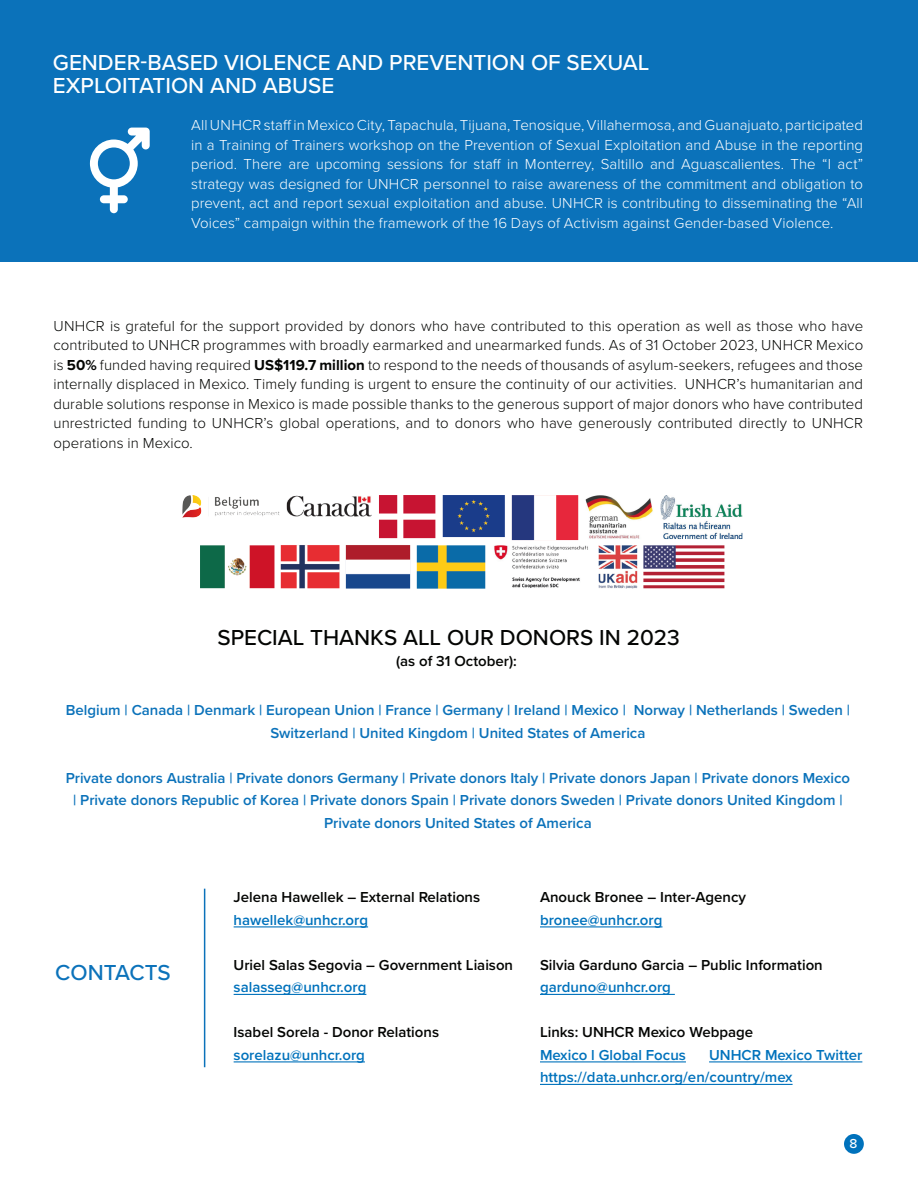
<style>
.page{position:relative;width:918px;height:1188px;background:#fff}
.page>*{position:absolute;margin:0;border:0;box-sizing:border-box;transform-origin:0 0}
.t1{font:500 22.5px/22.5px "Proxima Nova";color:#fff}
.titulos{font:500 22.5px "Proxima Nova";color:#040503}
.titulos-2{font:500 22.5px "Proxima Nova";color:#0b72ba}
.t2{font:300 15px/19.5px "Proxima Nova";letter-spacing:.005em;color:#040503;text-align:justify}
.t3{font:300 15px/19.5px "Proxima Nova";letter-spacing:.005em;color:#fff;text-align:justify}
.subtitulos{font:600 15px/22.5px "Proxima Nova";color:#0b72ba;text-align:center}
.subtitulos-2{font:600 15px "Proxima Nova";color:#040503}
.subtitulos-3{font:600 15px "Proxima Nova";color:#0072bc}
.t4{font:500 13.5px "Proxima Nova";color:#fff}
.s1{font-weight:700}
</style>
<div class="page">
<div style="left:0;top:0;width:918px;height:261px;background:#0b72ba"></div>
<div style="left:844px;top:1134px;width:20px;height:20px;background:#0072bc;border-radius:50%"></div>
<hr style="left:234px;top:926px;width:134px;height:1px;background:#0072bc">
<hr style="left:234px;top:994px;width:132px;height:1px;background:#0072bc">
<hr style="left:234px;top:1061px;width:131px;height:1px;background:#0072bc">
<svg style="left:90px;top:128px;width:60px;height:85px"></svg>
<img style="left:182px;top:495px;width:561px;height:94px">
<hr style="left:540px;top:926px;width:122px;height:1px;background:#0072bc">
<hr style="left:540px;top:994px;width:135px;height:1px;background:#0072bc">
<hr style="left:540px;top:1061px;width:146px;height:1px;background:#0072bc">
<hr style="left:709px;top:1061px;width:153px;height:1px;background:#0072bc">
<hr style="left:540px;top:1084px;width:253px;height:1px;background:#0072bc">
<hr style="left:204px;top:889px;width:1px;height:178px;background:#0b72ba">
<p class="t1" style="left:53px;top:51px;width:598px">GENDER-BASED VIOLENCE AND PREVENTION OF SEXUAL<br>EXPLOITATION AND ABUSE</p>
<p class="t3" style="left:191px;top:115px;width:674px">All UNHCR staff in Mexico City, Tapachula, Tijuana, Tenosique, Villahermosa, and Guanajuato, participated in a Training of Trainers workshop on the Prevention of Sexual Exploitation and Abuse in the reporting period. There are upcoming sessions for staff in Monterrey, Saltillo and Aguascalientes. The “I act” strategy was designed for UNHCR personnel to raise awareness of the commitment and obligation to prevent, act and report sexual exploitation and abuse. UNHCR is contributing to disseminating the “All Voices” campaign within the framework of the 16 Days of Activism against Gender-based Violence.</p>
<p class="t2" style="left:54px;top:315px;width:811px">UNHCR is grateful for the support provided by donors who have contributed to this operation as well as those who have contributed to UNHCR programmes with broadly earmarked and unearmarked funds. As of 31 October 2023, UNHCR Mexico is <span class="s1">50%</span> funded having required <span class="s1">US$119.7 million</span> to respond to the needs of thousands of asylum-seekers, refugees and those internally displaced in Mexico. Timely funding is urgent to ensure the continuity of our activities. UNHCR’s humanitarian and durable solutions response in Mexico is made possible thanks to the generous support of major donors who have contributed unrestricted funding to UNHCR’s global operations, and to donors who have generously contributed directly to UNHCR operations in Mexico.</p>
<p class="titulos" style="left:217px;top:621px;width:464px">SPECIAL THANKS ALL OUR DONORS IN 2023</p>
<p class="subtitulos-2" style="left:396px;top:649px;width:122px">(as of 31 October):</p>
<p class="subtitulos" style="left:66px;top:699px;width:786px">Belgium | Canada | Denmark | European Union | France | Germany | Ireland | Mexico | Norway | Netherlands | Sweden |<br>Switzerland | United Kingdom | United States of America</p>
<p class="subtitulos" style="left:66px;top:766px;width:786px">Private donors Australia | Private donors Germany | Private donors Italy | Private donors Japan | Private donors Mexico | Private donors Republic of Korea | Private donors Spain | Private donors Sweden | Private donors United Kingdom |<br>Private donors United States of America</p>
<p class="titulos-2" style="left:55px;top:956px;width:117px">CONTACTS</p>
<p class="subtitulos-2" style="left:234px;top:886px;width:248px">Jelena Hawellek – External Relations</p>
<p class="subtitulos-3" style="left:234px;top:909px;width:136px">hawellek@unhcr.org</p>
<p class="subtitulos-2" style="left:234px;top:954px;width:281px">Uriel Salas Segovia – Government Liaison</p>
<p class="subtitulos-3" style="left:234px;top:976px;width:134px">salasseg@unhcr.org</p>
<p class="subtitulos-2" style="left:234px;top:1021px;width:207px">Isabel Sorela - Donor Relations</p>
<p class="subtitulos-3" style="left:234px;top:1044px;width:133px">sorelazu@unhcr.org</p>
<p class="subtitulos-2" style="left:540px;top:886px;width:208px">Anouck Bronee – Inter-Agency</p>
<p class="subtitulos-3" style="left:540px;top:909px;width:124px">bronee@unhcr.org</p>
<p class="subtitulos-2" style="left:540px;top:954px;width:284px">Silvia Garduno Garcia – Public Information</p>
<p class="subtitulos-3" style="left:540px;top:976px;width:133px">garduno@unhcr.org</p>
<p class="subtitulos-2" style="left:540px;top:1021px;width:215px">Links: UNHCR Mexico Webpage</p>
<p class="subtitulos-3" style="left:540px;top:1044px;width:147px">Mexico l Global Focus</p>
<p class="subtitulos-3" style="left:709px;top:1044px;width:155px">UNHCR Mexico Twitter</p>
<p class="subtitulos-3" style="left:540px;top:1066px;width:254px">https://data.unhcr.org/en/country/mex</p>
<p class="t4" style="left:850px;top:1133px;width:9px">8</p>
</div>
